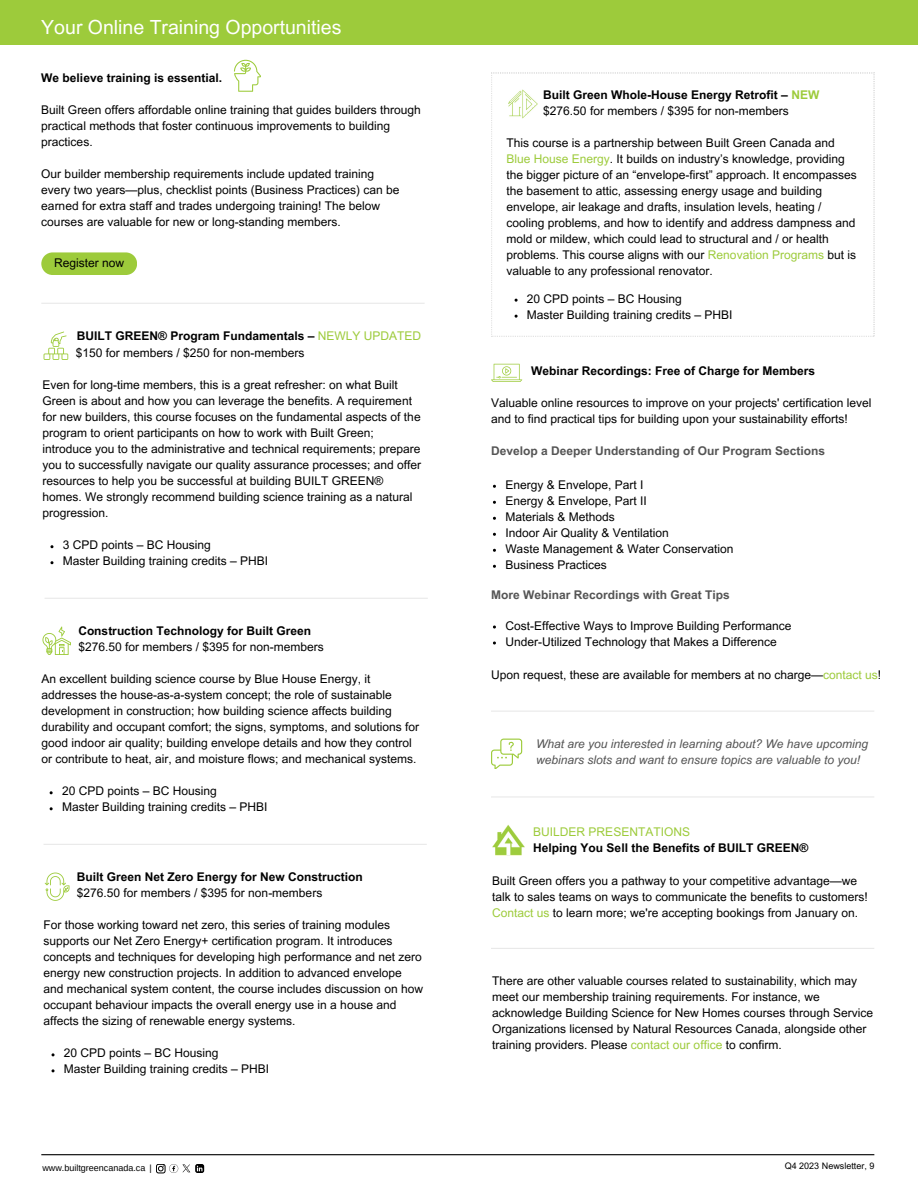
<style>
.page{position:relative;width:918px;height:1188px;background:#fff}
.page>*{position:absolute;margin:0;border:0;box-sizing:border-box;transform-origin:0 0}
.t1{font:19.5px "Arial MT Pro";color:#fff}
.t2{font:12px/16px "Arial MT Pro";color:#000}
.t3{font:700 12px/16px "Arial MT Pro";color:#000}
.t4{font:italic 12px/16px "Arial MT Pro";color:#545454}
.t5{font:700 12px "Arial MT Pro";color:#545454}
.t6{font:12px "Arial MT Pro";color:#9dcb3b}
.t7{font:9px "Arimo";color:#000}
.t8{font:9px "Arial MT Pro";color:#000}
.s1{font-weight:400;color:#9dcb3b}
.s2{color:#9dcb3b}
.s3{font-weight:400}
</style>
<div class="page">
<hr style="left:41px;top:1154px;width:833px;height:1px;background:#000">
<hr style="left:45px;top:598px;width:383px;height:1px;background:#e9e9e9">
<svg style="left:45px;top:873px;width:24px;height:28px"></svg>
<svg style="left:42px;top:627px;width:29px;height:28px"></svg>
<hr style="left:44px;top:844px;width:383px;height:1px;background:#e9e9e9">
<hr style="left:491px;top:796px;width:383px;height:2px;background:#e9e9e9">
<hr style="left:491px;top:711px;width:383px;height:1px;background:#e9e9e9">
<div style="left:0;top:0;width:918px;height:45px;background:#9dcb3b"></div>
<svg style="left:491px;top:739px;width:31px;height:30px"></svg>
<hr style="left:491px;top:948px;width:383px;height:1px;background:#e9e9e9">
<img style="left:492px;top:824px;width:33px;height:32px">
<svg style="left:491px;top:364px;width:31px;height:18px"></svg>
<svg style="left:234px;top:60px;width:27px;height:31px"></svg>
<svg style="left:41px;top:252px;width:96px;height:23px;background:#a3ce48"></svg>
<svg style="left:44px;top:332px;width:24px;height:28px"></svg>
<svg style="left:156px;top:1164px;width:48px;height:9px"></svg>
<svg style="left:491px;top:73px;width:383px;height:264px"></svg>
<img style="left:508px;top:90px;width:30px;height:29px">
<hr style="left:41px;top:303px;width:384px;height:1px;background:#e9e9e9">
<h1 class="t1" style="left:41px;top:20px;width:302px">Your Online Training Opportunities</h1>
<p class="t3" style="left:41px;top:71px;width:182px">We believe training is essential.</p>
<p class="t2" style="left:41px;top:103px;width:381px">Built Green offers affordable online training that guides builders through practical methods that foster continuous improvements to building practices.</p>
<p class="t2" style="left:41px;top:167px;width:360px">Our builder membership requirements include updated training every two years—plus, checklist points (Business Practices) can be earned for extra staff and trades undergoing training! The below courses are valuable for new or long-standing members.</p>
<p class="t2" style="left:54px;top:257px;width:72px">Register now</p>
<p class="t3" style="left:77px;top:330px;width:346px">BUILT GREEN® Program Fundamentals – <span class="s1">NEWLY UPDATED</span></p>
<p class="t2" style="left:76px;top:346px;width:230px">$150 for members / $250 for non-members</p>
<p class="t2" style="left:42px;top:378px;width:380px">Even for long-time members, this is a great refresher: on what Built Green is about and how you can leverage the benefits. A requirement for new builders, this course focuses on the fundamental aspects of the program to orient participants on how to work with Built Green; introduce you to the administrative and technical requirements; prepare you to successfully navigate our quality assurance processes; and offer resources to help you be successful at building BUILT GREEN® homes. We strongly recommend building science training as a natural progression.</p>
<p class="t2" style="left:63px;top:538px;width:207px">3 CPD points – BC Housing<br>Master Building training credits – PHBI</p>
<p class="t3" style="left:78px;top:625px;width:234px">Construction Technology for Built Green</p>
<p class="t2" style="left:78px;top:641px;width:247px">$276.50 for members / $395 for non-members</p>
<p class="t2" style="left:42px;top:673px;width:379px">An excellent building science course by Blue House Energy, it addresses the house-as-a-system concept; the role of sustainable development in construction; how building science affects building durability and occupant comfort; the signs, symptoms, and solutions for good indoor air quality; building envelope details and how they control or contribute to heat, air, and moisture flows; and mechanical systems.</p>
<p class="t2" style="left:62px;top:785px;width:207px">20 CPD points – BC Housing<br>Master Building training credits – PHBI</p>
<p class="t3" style="left:77px;top:871px;width:288px">Built Green Net Zero Energy for New Construction</p>
<p class="t2" style="left:77px;top:887px;width:247px">$276.50 for members / $395 for non-members</p>
<p class="t2" style="left:44px;top:919px;width:381px">For those working toward net zero, this series of training modules supports our Net Zero Energy+ certification program. It introduces concepts and techniques for developing high performance and net zero energy new construction projects. In addition to advanced envelope and mechanical system content, the course includes discussion on how occupant behaviour impacts the overall energy use in a house and affects the sizing of renewable energy systems.</p>
<p class="t2" style="left:64px;top:1047px;width:207px">20 CPD points – BC Housing<br>Master Building training credits – PHBI</p>
<p class="t7" style="left:42px;top:1163px;width:111px">www.builtgreencanada.ca |</p>
<p class="t3" style="left:543px;top:88px;width:278px">Built Green Whole-House Energy Retrofit – <span class="s2">NEW </span><span class="s3">$276.50 for members / $395 for non-members</span></p>
<p class="t2" style="left:507px;top:136px;width:352px">This course is a partnership between Built Green Canada and <span class="s2">Blue House Energy</span>. It builds on industry’s knowledge, providing the bigger picture of an “envelope-first” approach. It encompasses the basement to attic, assessing energy usage and building envelope, air leakage and drafts, insulation levels, heating / cooling problems, and how to identify and address dampness and mold or mildew, which could lead to structural and / or health problems. This course aligns with our <span class="s2">Renovation Programs</span> but is valuable to any professional renovator.</p>
<p class="t2" style="left:527px;top:292px;width:207px">20 CPD points – BC Housing<br>Master Building training credits – PHBI</p>
<p class="t3" style="left:531px;top:364px;width:286px">Webinar Recordings: Free of Charge for Members</p>
<p class="t2" style="left:491px;top:396px;width:382px">Valuable online resources to improve on your projects' certification level and to find practical tips for building upon your sustainability efforts!</p>
<p class="t5" style="left:491px;top:446px;width:336px">Develop a Deeper Understanding of Our Program Sections</p>
<p class="t2" style="left:505px;top:478px;width:230px">Energy &amp; Envelope, Part I<br>Energy &amp; Envelope, Part II<br>Materials &amp; Methods<br>Indoor Air Quality &amp; Ventilation<br>Waste Management &amp; Water Conservation<br>Business Practices</p>
<p class="t5" style="left:491px;top:590px;width:240px">More Webinar Recordings with Great Tips</p>
<p class="t2" style="left:505px;top:619px;width:288px">Cost-Effective Ways to Improve Building Performance<br>Under-Utilized Technology that Makes a Difference</p>
<p class="t2" style="left:491px;top:668px;width:392px">Upon request, these are available for members at no charge—<span class="s2">contact us</span>!</p>
<p class="t4" style="left:536px;top:737px;width:334px">What are you interested in learning about? We have upcoming webinars slots and want to ensure topics are valuable to you!</p>
<p class="t6" style="left:533px;top:827px;width:158px">BUILDER PRESENTATIONS</p>
<p class="t3" style="left:533px;top:841px;width:276px">Helping You Sell the Benefits of BUILT GREEN®</p>
<p class="t2" style="left:492px;top:874px;width:377px">Built Green offers you a pathway to your competitive advantage—we talk to sales teams on ways to communicate the benefits to customers!<br><span class="s2">Contact us</span> to learn more; we're accepting bookings from January on.</p>
<p class="t2" style="left:492px;top:974px;width:382px">There are other valuable courses related to sustainability, which may meet our membership training requirements. For instance, we acknowledge Building Science for New Homes courses through Service Organizations licensed by Natural Resources Canada, alongside other training providers. Please <span class="s2">contact our office</span> to confirm.</p>
<p class="t8" style="left:785px;top:1163px;width:91px">Q4 2023 Newsletter, 9</p>
</div>
